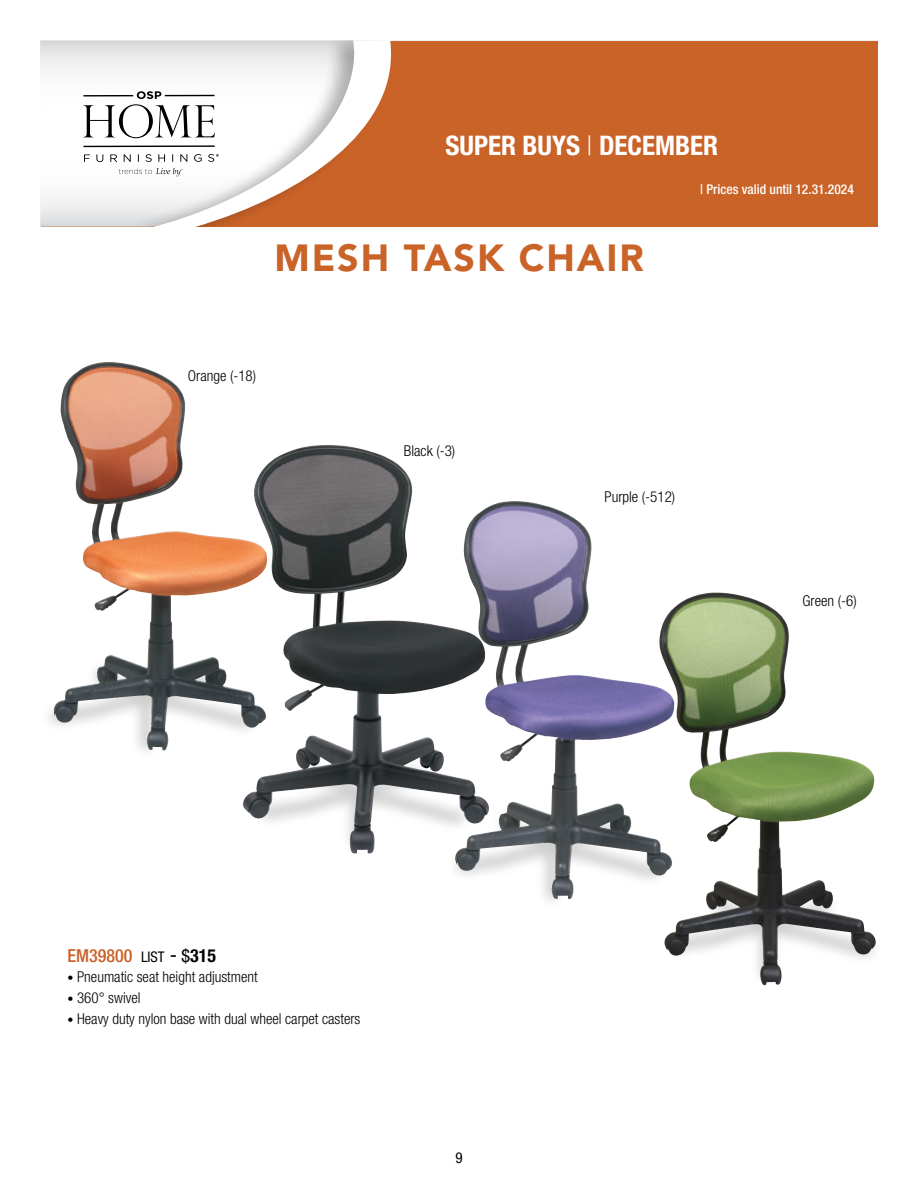
<style>
.page{position:relative;width:918px;height:1188px;background:#fff}
.page>*{position:absolute;margin:0;border:0;box-sizing:border-box;transform-origin:0 0}
.t1{font:900 37.5px "Avenir LT Std";letter-spacing:.05em;color:#ca6328}
.t2{font:27px "Helvetica Neue LT 77 Bd Cn";color:#fff}
.t3{font:18px "Helvetica Neue LT 67 Md Cn";color:#ca6328}
.t4{font:15px "Helvetica Neue LT 47 Lt Cn";color:#000}
.t5{font:15px "Helvetica Neue LT 57 Cn";color:#000}
.t6{font:13.5px "Helvetica Neue LT 67 Md Cn";color:#fff}
.s1{font-family:"Helvetica Neue LT 47 Lt Cn"}
.s2{font-family:"Helvetica Neue LT 57 Cn";font-size:14.7px;color:#000}
.s3{font-family:"Helvetica Neue LT 57 Cn";font-size:21px;color:#000}
.s4{font-family:"Helvetica Neue LT 57 Cn";color:#000}
.s5{font-family:"Helvetica Neue LT 77 Bd Cn";color:#000}
.s6{font-size:12px}
</style>
<div class="page">
<div style="left:41px;top:41px;width:837px;height:186px;background:#ca6328"></div>
<svg style="left:40px;top:41px;width:85px;height:186px;background:#f4f4f4"></svg>
<div style="left:125px;top:41px;width:267px;height:186px;background:#000;opacity:.3"></div>
<svg style="left:151px;top:41px;width:240px;height:186px"></svg>
<svg style="left:84px;top:154px;width:6px;height:8px"></svg>
<svg style="left:96px;top:154px;width:7px;height:8px"></svg>
<svg style="left:110px;top:154px;width:7px;height:8px"></svg>
<svg style="left:124px;top:154px;width:7px;height:8px"></svg>
<svg style="left:145px;top:154px;width:7px;height:8px"></svg>
<svg style="left:158px;top:154px;width:7px;height:8px"></svg>
<svg style="left:180px;top:154px;width:7px;height:8px"></svg>
<svg style="left:194px;top:154px;width:8px;height:8px"></svg>
<svg style="left:84px;top:145px;width:131px;height:2px"></svg>
<svg style="left:83px;top:91px;width:132px;height:47px;background:#cecece"></svg>
<svg style="left:119px;top:168px;width:64px;height:8px"></svg>
<svg style="left:208px;top:154px;width:11px;height:8px"></svg>
<img style="left:54px;top:362px;width:189px;height:389px">
<img style="left:243px;top:445px;width:211px;height:408px">
<img style="left:454px;top:502px;width:203px;height:397px">
<img style="left:657px;top:593px;width:219px;height:392px">
<h2 class="t2" style="left:446px;top:129px;width:274px">SUPER BUYS <span class="s1">|</span> DECEMBER</h2>
<p class="t1" style="left:275px;top:236px;width:371px">MESH TASK CHAIR</p>
<p class="t6" style="left:700px;top:181px;width:155px">| Prices valid until 12.31.2024</p>
<p class="t4" style="left:188px;top:367px;width:70px">Orange (-18)</p>
<p class="t4" style="left:404px;top:442px;width:53px">Black (-3)</p>
<p class="t4" style="left:605px;top:489px;width:72px">Purple (-512)</p>
<p class="t4" style="left:803px;top:593px;width:56px">Green (-6)</p>
<p class="t3" style="left:68px;top:945px;width:150px">EM39800 <span class="s2">list</span> <span class="s3">-</span> <span class="s4">$</span><span class="s5">315</span></p>
<p class="t4" style="left:68px;top:968px;width:192px"><span class="s6">•</span> Pneumatic seat height adjustment</p>
<p class="t4" style="left:68px;top:989px;width:74px"><span class="s6">•</span> 360° swivel</p>
<p class="t4" style="left:68px;top:1010px;width:294px"><span class="s6">•</span> Heavy duty nylon base with dual wheel carpet casters</p>
<p class="t5" style="left:455px;top:1149px;width:9px">9</p>
</div>
